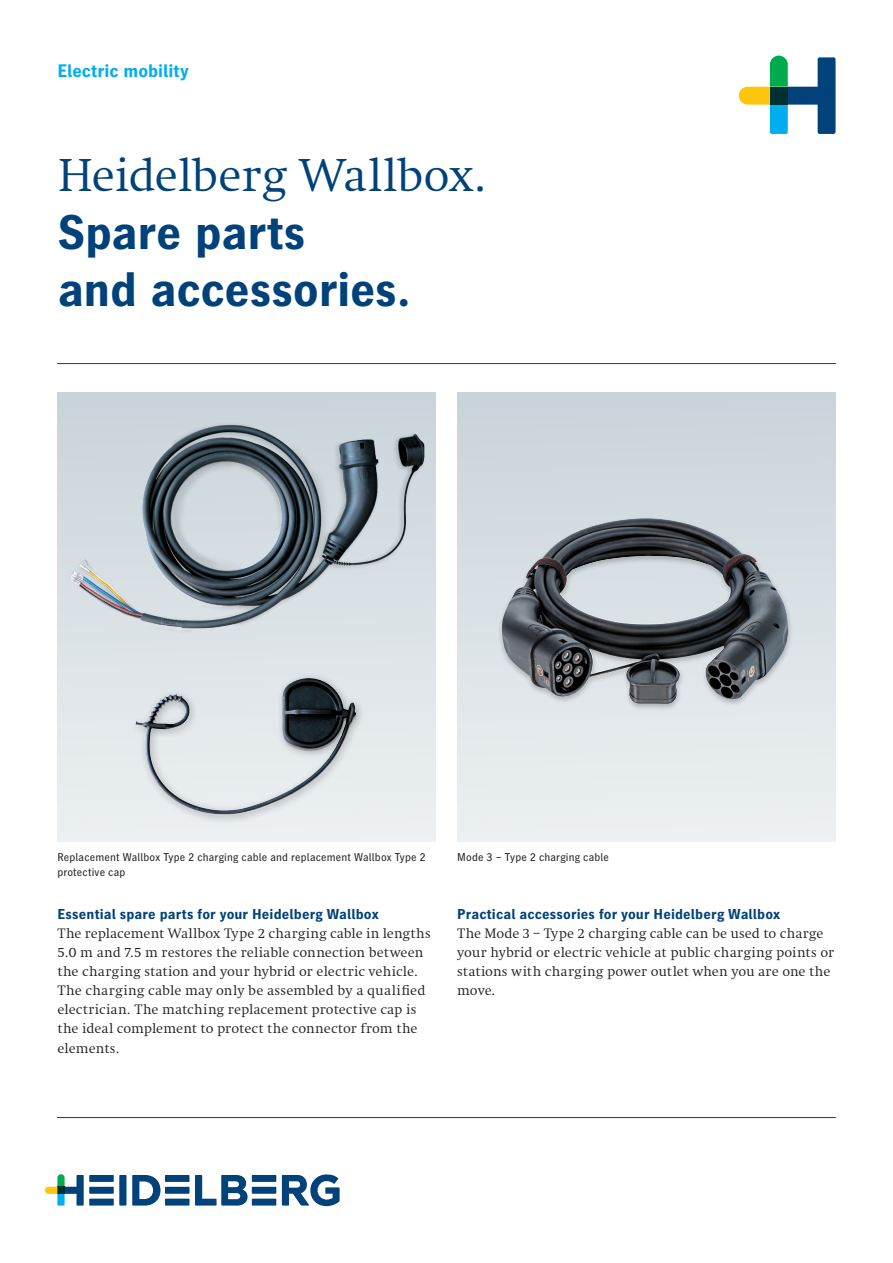
<style>
.page{position:relative;width:893px;height:1263px;background:#fff}
.page>*{position:absolute;margin:0;border:0;box-sizing:border-box;transform-origin:0 0}
.t1{font:700 48px/57.4px "Heidelberg Gothic Ml";letter-spacing:-.005em;color:#004279}
.t2{font:48px "Heidelberg Antiqua ML";letter-spacing:-.01em;color:#004279}
.t3{font:700 18px "Heidelberg Gothic Ml";color:#00aeef}
.t4{font:14.25px/19.2px "Heidelberg Antiqua ML";letter-spacing:.005em;color:#231f20}
.t5{font:700 14.25px "Heidelberg Gothic Ml";letter-spacing:.01em;color:#004279}
.t6{font:11.25px/14.9px "Heidelberg Gothic Ml";letter-spacing:.015em;color:#231f20}
</style>
<div class="page">
<svg style="left:132px;top:1175px;width:28px;height:30px"></svg>
<div style="left:119px;top:1175px;width:7px;height:30px;background:#004279"></div>
<div style="left:89px;top:1175px;width:25px;height:7px;background:#004279"></div>
<div style="left:89px;top:1187px;width:25px;height:7px;background:#004279"></div>
<div style="left:89px;top:1198px;width:25px;height:7px;background:#004279"></div>
<div style="left:165px;top:1175px;width:24px;height:7px;background:#004279"></div>
<div style="left:165px;top:1187px;width:24px;height:7px;background:#004279"></div>
<div style="left:165px;top:1198px;width:24px;height:7px;background:#004279"></div>
<svg style="left:195px;top:1175px;width:53px;height:30px"></svg>
<div style="left:252px;top:1175px;width:24px;height:7px;background:#004279"></div>
<div style="left:252px;top:1187px;width:24px;height:7px;background:#004279"></div>
<div style="left:252px;top:1198px;width:24px;height:7px;background:#004279"></div>
<svg style="left:282px;top:1174px;width:58px;height:32px"></svg>
<svg style="left:45px;top:1174px;width:39px;height:31px"></svg>
<svg style="left:739px;top:56px;width:96px;height:78px"></svg>
<div style="left:770px;top:87px;width:18px;height:18px;background:#00302f"></div>
<hr style="left:57px;top:1117px;width:779px;height:1px;background:#004279">
<div style="left:457px;top:392px;width:379px;height:450px;background:linear-gradient(to bottom,#c9d4da,#edf0f2)"></div>
<div style="left:498px;top:516px;width:296px;height:196px;background:#231f20;opacity:.26"></div>
<img style="left:501px;top:518px;width:287px;height:186px">
<div style="left:57px;top:392px;width:379px;height:450px;background:linear-gradient(to bottom,#c9d4da,#edf0f2)"></div>
<img style="left:62px;top:408px;width:371px;height:233px">
<img style="left:120px;top:663px;width:242px;height:162px">
<hr style="left:57px;top:363px;width:779px;height:1px;background:#004279">
<p class="t3" style="left:57px;top:60px;width:133px">Electric mobility</p>
<h1 class="t2" style="left:57px;top:149px;width:431px">Heidelberg Wallbox.</h1>
<h1 class="t1" style="left:57px;top:205px;width:355px">Spare parts<br>and accessories.</h1>
<p class="t6" style="left:57px;top:850px;width:370px">Replacement Wallbox Type 2 charging cable and replacement Wallbox Type 2 protective cap</p>
<p class="t6" style="left:457px;top:850px;width:153px">Mode 3 – Type 2 charging cable</p>
<p class="t5" style="left:57px;top:906px;width:323px">Essential spare parts for your Heidelberg Wallbox</p>
<p class="t4" style="left:57px;top:923px;width:375px">The replacement Wallbox Type 2 charging cable in lengths 5.0 m and 7.5 m restores the reliable connection between the charging station and your hybrid or electric vehicle.<br>The charging cable may only be assembled by a qualified electrician. The matching replacement protective cap is the ideal complement to protect the connector from the elements.</p>
<p class="t5" style="left:457px;top:906px;width:324px">Practical accessories for your Heidelberg Wallbox</p>
<p class="t4" style="left:457px;top:923px;width:378px">The Mode 3 – Type 2 charging cable can be used to charge your hybrid or electric vehicle at public charging points or stations with charging power outlet when you are one the move.</p>
</div>
